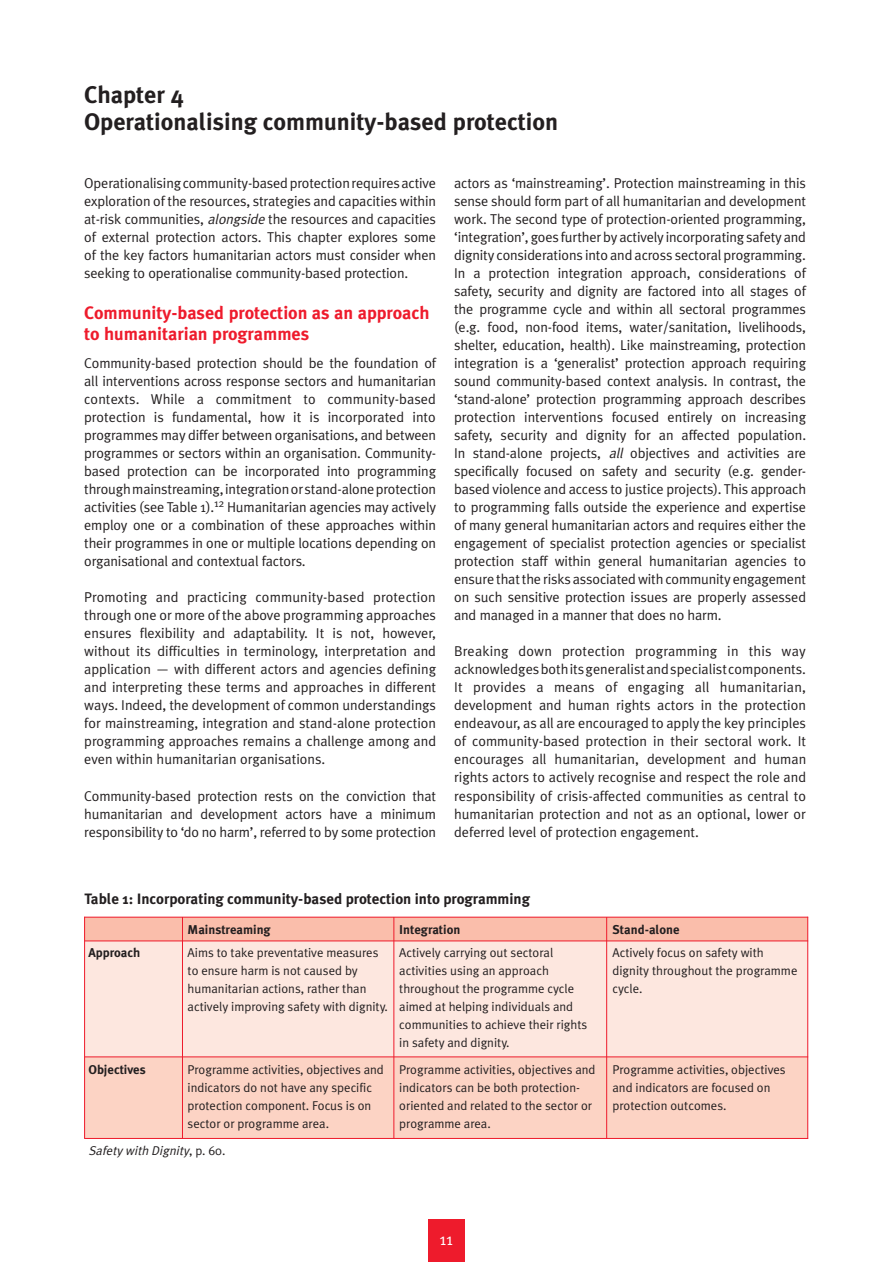
<style>
.page{position:relative;width:892px;height:1262px;background:#fff}
.page>*{position:absolute;margin:0;border:0;box-sizing:border-box;transform-origin:0 0}
.t1{font:700 24px/27px "Meta Plus";color:#231f20}
.t2{font:700 18px/21px "Meta Plus";color:#ee1b2c}
.t3{font:16.5px "Meta";color:#fff}
.t4{font:700 15px "Meta Plus";color:#231f20}
.t5{font:14.25px/18px "Meta Plus Normal";letter-spacing:-.01em;color:#231f20;text-align:justify}
.t6{font:12.75px/18px "Meta Plus Normal";color:#231f20}
.t7{font:700 12.75px "Meta Plus";color:#231f20}
.t8{font:italic 12.75px "Meta Plus Normal";color:#231f20}
.s1{font-style:italic}
.s2{font-style:normal}
</style>
<div class="page">
<div style="left:428px;top:1218px;width:36px;height:43px;background:#ee1b2c"></div>
<div style="left:84px;top:916px;width:723px;height:24px;background:#fabeab"></div>
<div style="left:84px;top:940px;width:723px;height:116px;background:#fde7df"></div>
<div style="left:84px;top:1056px;width:723px;height:82px;background:#fcd3c4"></div>
<hr style="left:84px;top:916px;width:723px;height:1px;background:#ee1b2c">
<hr style="left:84px;top:916px;width:1px;height:222px;background:#ee1b2c">
<hr style="left:85px;top:940px;width:722px;height:1px;background:#ee1b2c">
<hr style="left:85px;top:1056px;width:722px;height:1px;background:#ee1b2c">
<hr style="left:85px;top:1137px;width:722px;height:1px;background:#ee1b2c">
<hr style="left:807px;top:916px;width:1px;height:222px;background:#ee1b2c">
<hr style="left:182px;top:916px;width:1px;height:222px;background:#ee1b2c">
<hr style="left:606px;top:916px;width:1px;height:222px;background:#ee1b2c">
<hr style="left:393px;top:916px;width:1px;height:222px;background:#ee1b2c">
<h1 class="t1" style="left:84px;top:81px;width:475px">Chapter 4<br>Operationalising community-based protection</h1>
<p class="t5" style="left:84px;top:174px;width:353px">Operationalising community-based protection requires active exploration of the resources, strategies and capacities within at-risk communities, <span class="s1">alongside</span> the resources and capacities of external protection actors. This chapter explores some of the key factors humanitarian actors must consider when seeking to operationalise community-based protection.</p>
<p class="t2" style="left:84px;top:302px;width:347px">Community-based protection as an approach to humanitarian programmes</p>
<p class="t5" style="left:84px;top:354px;width:353px">Community-based protection should be the foundation of all interventions across response sectors and humanitarian contexts. While a commitment to community-based protection is fundamental, how it is incorporated into programmes may differ between organisations, and between programmes or sectors within an organisation. Community&shy;based protection can be incorporated into programming through mainstreaming, integration or stand-alone protection activities (see Table 1).<sup>12</sup> Humanitarian agencies may actively employ one or a combination of these approaches within their programmes in one or multiple locations depending on organisational and contextual factors.</p>
<p class="t5" style="left:84px;top:588px;width:353px">Promoting and practicing community-based protection through one or more of the above programming approaches ensures flexibility and adaptability. It is not, however, without its difficulties in terminology, interpretation and application — with different actors and agencies defining and interpreting these terms and approaches in different ways. Indeed, the development of common understandings for mainstreaming, integration and stand-alone protection programming approaches remains a challenge among and even within humanitarian organisations.</p>
<p class="t5" style="left:84px;top:786px;width:353px">Community-based protection rests on the conviction that humanitarian and development actors have a minimum responsibility to ‘do no harm’, referred to by some protection</p>
<p class="t5" style="left:454px;top:174px;width:353px">actors as ‘mainstreaming’. Protection mainstreaming in this sense should form part of all humanitarian and development work. The second type of protection-oriented programming, ‘integration’, goes further by actively incorporating safety and dignity considerations into and across sectoral programming.<br>In a protection integration approach, considerations of safety, security and dignity are factored into all stages of the programme cycle and within all sectoral programmes (e.g. food, non-food items, water/sanitation, livelihoods, shelter, education, health). Like mainstreaming, protection integration is a ‘generalist’ protection approach requiring sound community-based context analysis. In contrast, the ‘stand-alone’ protection programming approach describes protection interventions focused entirely on increasing safety, security and dignity for an affected population.<br>In stand-alone projects, <span class="s1">all</span> objectives and activities are specifically focused on safety and security (e.g. gender&shy;based violence and access to justice projects). This approach to programming falls outside the experience and expertise of many general humanitarian actors and requires either the engagement of specialist protection agencies or specialist protection staff within general humanitarian agencies to ensure that the risks associated with community engagement on such sensitive protection issues are properly assessed and managed in a manner that does no harm.</p>
<p class="t5" style="left:454px;top:642px;width:353px">Breaking down protection programming in this way acknowledges both its generalist and specialist components.<br>It provides a means of engaging all humanitarian, development and human rights actors in the protection endeavour, as all are encouraged to apply the key principles of community-based protection in their sectoral work. It encourages all humanitarian, development and human rights actors to actively recognise and respect the role and responsibility of crisis-affected communities as central to humanitarian protection and not as an optional, lower or deferred level of protection engagement.</p>
<p class="t4" style="left:85px;top:890px;width:447px">Table 1: Incorporating community-based protection into programming</p>
<p class="t7" style="left:187px;top:921px;width:85px">Mainstreaming</p>
<p class="t7" style="left:399px;top:921px;width:63px">Integration</p>
<p class="t7" style="left:612px;top:921px;width:69px">Stand-alone</p>
<p class="t7" style="left:88px;top:944px;width:53px">Approach</p>
<p class="t6" style="left:187px;top:942px;width:192px">Aims to take preventative measures</p>
<p class="t6" style="left:399px;top:942px;width:155px">Actively carrying out sectoral</p>
<p class="t6" style="left:612px;top:942px;width:153px">Actively focus on safety with</p>
<p class="t6" style="left:187px;top:960px;width:172px">to ensure harm is not caused by</p>
<p class="t6" style="left:399px;top:960px;width:151px">activities using an approach</p>
<p class="t6" style="left:612px;top:960px;width:186px">dignity throughout the programme</p>
<p class="t6" style="left:187px;top:978px;width:180px">humanitarian actions, rather than</p>
<p class="t6" style="left:399px;top:978px;width:176px">throughout the programme cycle</p>
<p class="t6" style="left:612px;top:978px;width:32px">cycle.</p>
<p class="t6" style="left:399px;top:996px;width:189px;text-indent:-211px">actively improving safety with dignity. aimed at helping individuals and communities to achieve their rights in safety and dignity.</p>
<p class="t7" style="left:88px;top:1061px;width:59px">Objectives</p>
<p class="t6" style="left:187px;top:1059px;width:409px">Programme activities, objectives and Programme activities, objectives and</p>
<p class="t6" style="left:612px;top:1059px;width:175px">Programme activities, objectives</p>
<p class="t6" style="left:187px;top:1077px;width:186px">indicators do not have any specific</p>
<p class="t6" style="left:399px;top:1077px;width:182px">indicators can be both protection-</p>
<p class="t6" style="left:612px;top:1077px;width:159px">and indicators are focused on</p>
<p class="t6" style="left:187px;top:1095px;width:185px">protection component. Focus is on</p>
<p class="t6" style="left:399px;top:1095px;width:194px">oriented and related to the sector or</p>
<p class="t6" style="left:612px;top:1095px;width:115px">protection outcomes.</p>
<p class="t6" style="left:187px;top:1113px;width:143px">sector or programme area.</p>
<p class="t6" style="left:399px;top:1113px;width:93px">programme area.</p>
<p class="t8" style="left:88px;top:1142px;width:138px">Safety with Dignity<span class="s2">, p . 6 0 .</span></p>
<p class="t3" style="left:439px;top:1229px;width:8px">11</p>
</div>
